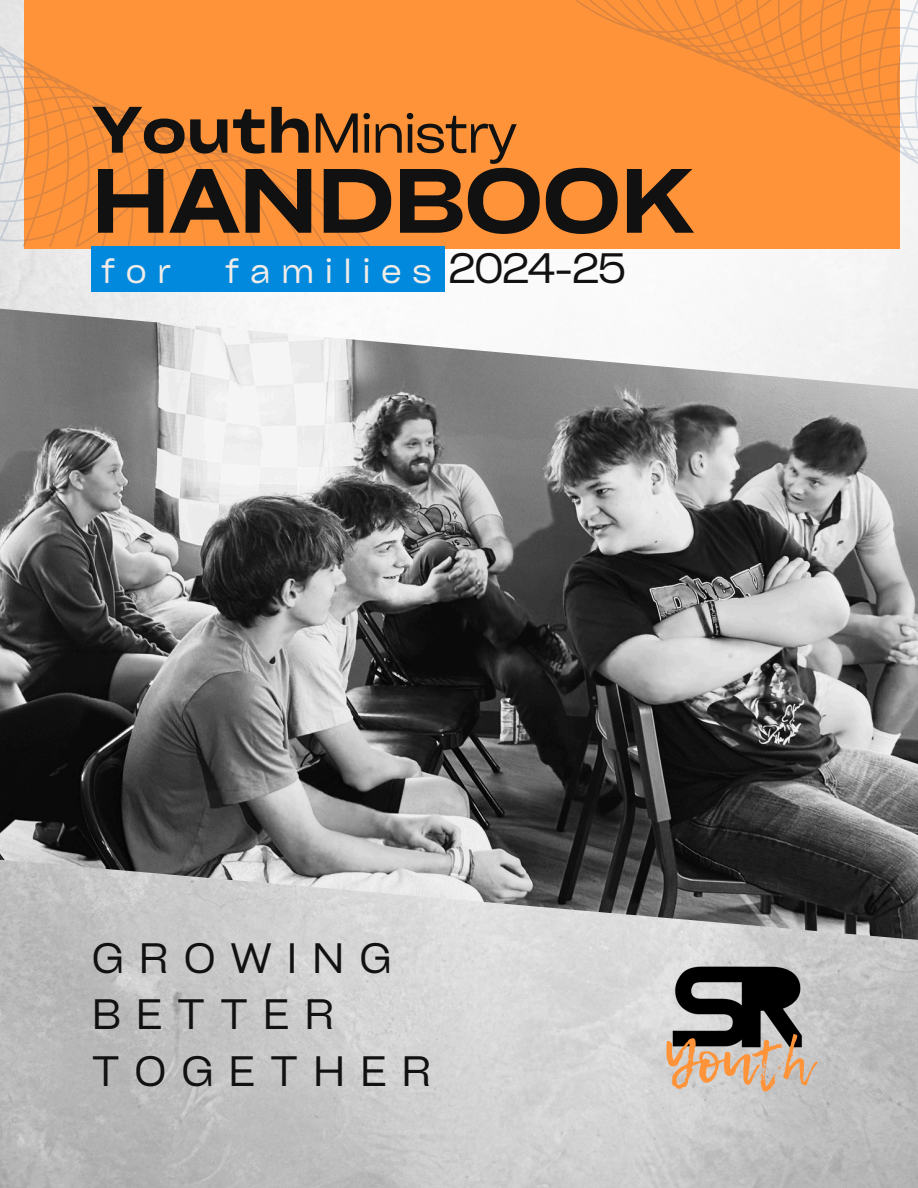
<style>
.page{position:relative;width:918px;height:1188px;background:#fff}
.page>*{position:absolute;margin:0;border:0;box-sizing:border-box;transform-origin:0 0}
.t1{font:600 expanded 87.3px "Cy Grotesk";color:#111}
.t2{font:600 expanded 62.7px "Cy Grotesk";color:#111}
.t3{font:60.3px "Lemon Tuesday";letter-spacing:-.04em;color:#ff9339}
.t4{font:53.7px "Cy Grotesk Key";letter-spacing:-.04em;color:#111}
.t5{font:40.8px/56.2px "Cy Grotesk Key";letter-spacing:.365em;color:#111}
.t6{font:33.45px "Cy Grotesk Key";letter-spacing:.31em;color:#f1ece8}
</style>
<div class="page">
<img style="left:0;top:219px;width:918px;height:969px">
<div style="left:25px;top:0;width:875px;height:248px;background:#ff9339"></div>
<svg style="left:575px;top:0;width:343px;height:219px"></svg>
<svg style="left:0;top:0;width:371px;height:247px"></svg>
<img style="left:0;top:309px;width:918px;height:631px">
<div style="left:92px;top:247px;width:353px;height:45px;background:#0089dd"></div>
<img style="left:672px;top:947px;width:130px;height:130px">
<h6 class="t2" style="left:93px;top:90px;width:221px">Youth</h6>
<p class="t4" style="left:311px;top:99px;width:208px">Ministry</p>
<h4 class="t1" style="left:92px;top:145px;width:604px">HANDBOOK</h4>
<p class="t6" style="left:101px;top:249px;width:72px">for</p>
<p class="t6" style="left:225px;top:249px;width:209px">families</p>
<h1 class="t5" style="left:449px;top:238px;width:179px">2024-25</h1>
<p class="t5" style="left:92px;top:929px;width:341px">GROWING<br>BETTER<br>TOGETHER</p>
<h2 class="t3" style="left:663px;top:1015px;width:149px">Youth</h2>
</div>
